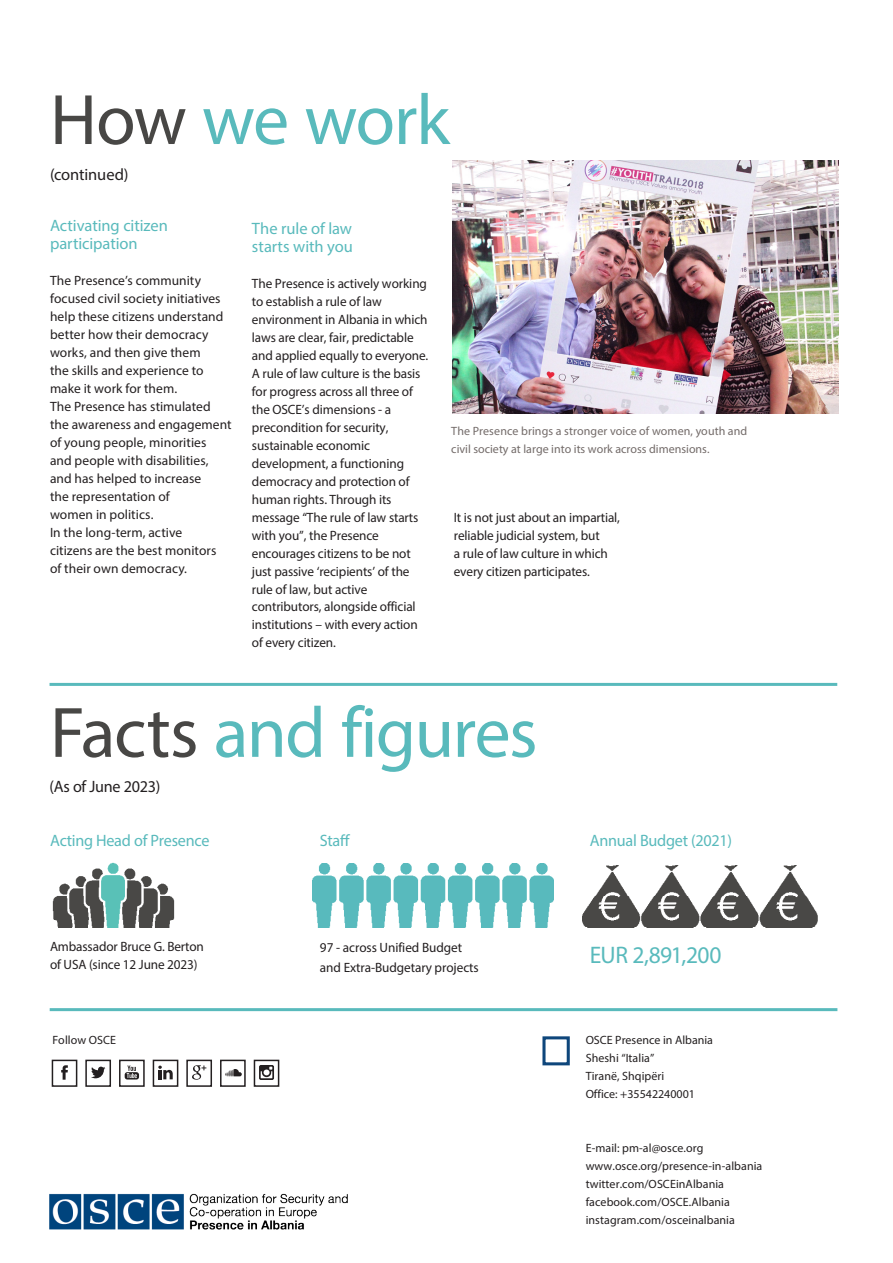
<style>
.page{position:relative;width:893px;height:1263px;background:#fff}
.page>*{position:absolute;margin:0;border:0;box-sizing:border-box;transform-origin:0 0}
.t1{font:72px "Myriad Pro";letter-spacing:-.02em;color:#59babc}
.t2{font:24px "Myriad Pro";letter-spacing:-.03em;color:#59babc}
.t3{font:16.5px/18px "Myriad Pro";letter-spacing:-.01em;color:#59babc}
.t4{font:16.5px "Myriad Pro";letter-spacing:-.015em;color:#231f20}
.t5{font:13.5px/18px "Myriad Pro";letter-spacing:-.01em;color:#231f20}
.t6{font:12px/18px "Myriad Pro";letter-spacing:.005em;color:#231f20}
.t7{font:12px/18px "Myriad Pro";color:#736b69}
.s1{color:#484745}
</style>
<div class="page">
<hr style="left:50px;top:1008px;width:787px;height:3px;background:#59babc">
<svg style="left:542px;top:1036px;width:28px;height:30px"></svg>
<hr style="left:50px;top:683px;width:787px;height:3px;background:#59babc">
<img style="left:52px;top:862px;width:123px;height:66px">
<img style="left:582px;top:865px;width:235px;height:63px">
<img style="left:312px;top:863px;width:241px;height:65px">
<svg style="left:51px;top:1059px;width:27px;height:28px"></svg>
<svg style="left:85px;top:1059px;width:26px;height:28px"></svg>
<svg style="left:152px;top:1059px;width:27px;height:28px"></svg>
<svg style="left:186px;top:1059px;width:26px;height:28px"></svg>
<svg style="left:119px;top:1059px;width:26px;height:28px"></svg>
<svg style="left:220px;top:1059px;width:26px;height:28px"></svg>
<svg style="left:253px;top:1059px;width:27px;height:28px"></svg>
<img style="left:453px;top:161px;width:386px;height:252px">
<img style="left:49px;top:1193px;width:299px;height:37px">
<p class="t1" style="left:50px;top:75px;width:401px"><span class="s1">How</span> we work</p>
<p class="t4" style="left:50px;top:164px;width:80px">(continued)</p>
<p class="t3" style="left:50px;top:216px;width:119px">Activating citizen participation</p>
<p class="t5" style="left:50px;top:271px;width:175px">The Presence’s community focused civil society initiatives help these citizens understand better how their democracy works, and then give them<br>the skills and experience to make it work for them.</p>
<p class="t5" style="left:50px;top:397px;width:183px">The Presence has stimulated the awareness and engagement of young people, minorities<br>and people with disabilities, and has helped to increase<br>the representation of<br>women in politics.</p>
<p class="t5" style="left:50px;top:523px;width:168px">In the long-term, active citizens are the best monitors of their own democracy.</p>
<p class="t3" style="left:252px;top:219px;width:102px">The rule of law starts with you</p>
<p class="t5" style="left:252px;top:274px;width:178px">The Presence is actively working to establish a rule of law environment in Albania in which laws are clear, fair, predictable and applied equally to everyone.<br>A rule of law culture is the basis for progress across all three of the OSCE’s dimensions - a precondition for security, sustainable economic development, a functioning democracy and protection of human rights. Through its message “The rule of law starts with you”, the Presence encourages citizens to be not just passive ‘recipients’ of the rule of law, but active contributors, alongside official institutions – with every action of every citizen.</p>
<p class="t7" style="left:451px;top:422px;width:298px">The Presence brings a stronger voice of women, youth and civil society at large into its work across dimensions.</p>
<p class="t5" style="left:454px;top:508px;width:168px">It is not just about an impartial, reliable judicial system, but<br>a rule of law culture in which every citizen participates.</p>
<p class="t1" style="left:50px;top:688px;width:489px"><span class="s1">Facts</span> and figures</p>
<p class="t4" style="left:50px;top:776px;width:113px">(As of June 2023)</p>
<p class="t3" style="left:50px;top:831px;width:161px">Acting Head of Presence</p>
<p class="t3" style="left:320px;top:831px;width:32px">Staff</p>
<p class="t3" style="left:590px;top:831px;width:144px">Annual Budget (2021)</p>
<p class="t5" style="left:50px;top:937px;width:155px">Ambassador Bruce G. Berton of USA (since 12 June 2023)</p>
<p class="t5" style="left:320px;top:938px;width:160px;line-height:19.2px">97 - across Unified Budget and Extra-Budgetary projects</p>
<p class="t2" style="left:590px;top:940px;width:133px">EUR 2,891,200</p>
<p class="t6" style="left:52px;top:1031px;width:65px">Follow OSCE</p>
<p class="t6" style="left:586px;top:1031px;width:129px">OSCE Presence in Albania<br>Sheshi “Italia”<br>Tiranë, Shqipëri<br>Office: +35542240001</p>
<p class="t6" style="left:586px;top:1139px;width:178px">E-mail: pm-al@osce.org www.osce.org/presence-in-albania twitter.com/OSCEinAlbania facebook.com/OSCE.Albania instagram.com/osceinalbania</p>
</div>
